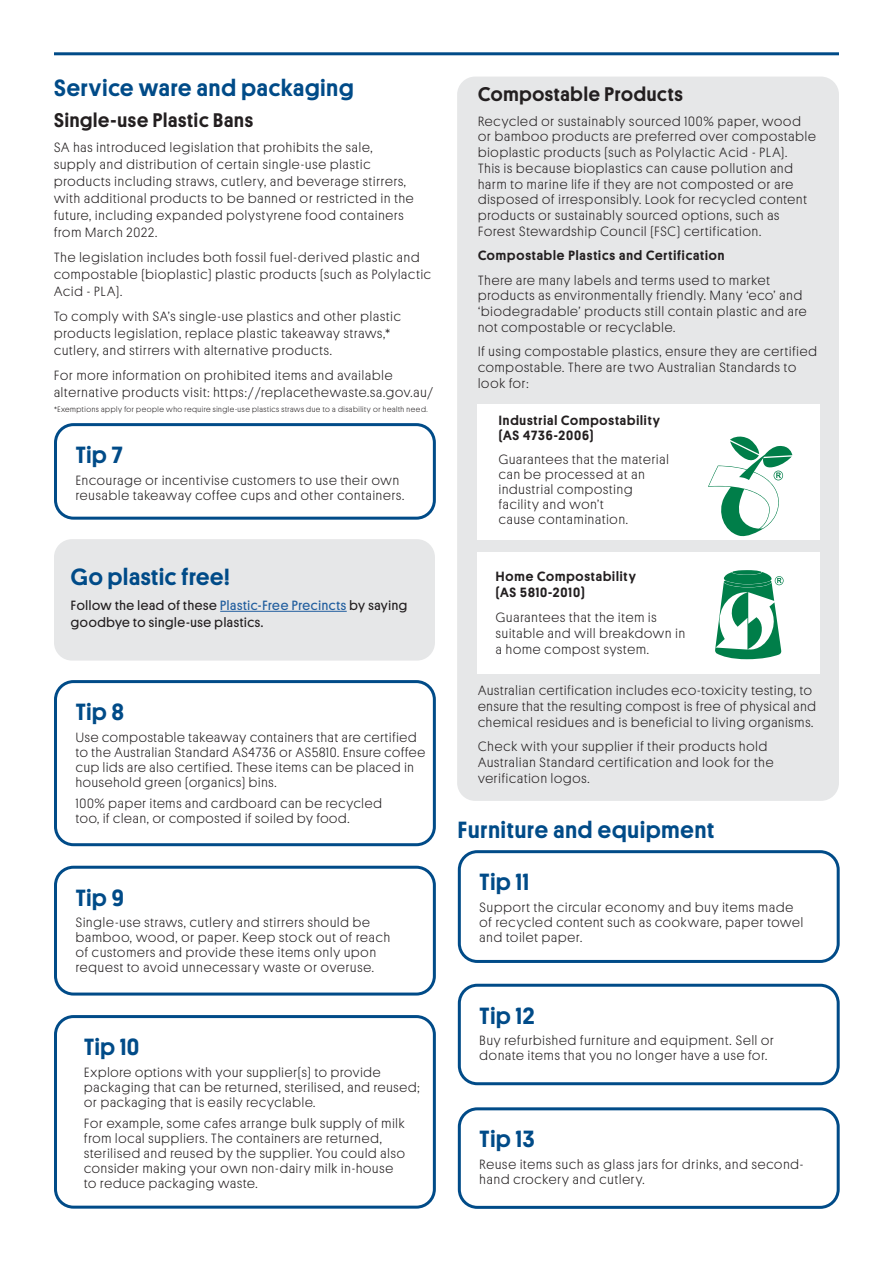
<style>
.page{position:relative;width:893px;height:1263px;background:#fff}
.page>*{position:absolute;margin:0;border:0;box-sizing:border-box;transform-origin:0 0}
.t1{font:500 23.7px "Platform";letter-spacing:.03em;color:#004b88}
.t2{font:500 19.8px "Platform";letter-spacing:.04em;color:#231f20}
.t3{font:300 13.5px/15px "Platform";letter-spacing:.07em;color:#231f20}
.t4{font:500 13.5px/15px "Platform";letter-spacing:.07em;color:#231f20}
.t5{font:13.5px/16.8px "Platform";letter-spacing:.05em;color:#231f20}
.t6{font:300 7.8px "Platform";letter-spacing:.07em;color:#231f20}
.s1{color:#215e9e}
</style>
<div class="page">
<hr style="left:54px;top:52px;width:785px;height:3px;background:#004b88">
<div style="left:54px;top:680px;width:382px;height:166px;border:3px solid #004b88;border-radius:18px"></div>
<div style="left:54px;top:866px;width:382px;height:129px;border:3px solid #004b88;border-radius:18px"></div>
<div style="left:457px;top:77px;width:382px;height:724px;background:#e6e7e8;border-radius:18px"></div>
<div style="left:54px;top:423px;width:382px;height:97px;border:3px solid #004b88;border-radius:18px"></div>
<div style="left:54px;top:1015px;width:382px;height:193px;border:3px solid #004b88;border-radius:18px"></div>
<div style="left:458px;top:850px;width:382px;height:113px;border:3px solid #004b88;border-radius:18px"></div>
<div style="left:458px;top:984px;width:382px;height:101px;border:3px solid #004b88;border-radius:18px"></div>
<div style="left:458px;top:1107px;width:382px;height:102px;border:3px solid #004b88;border-radius:18px"></div>
<div style="left:54px;top:539px;width:381px;height:122px;background:#e6e7e8;border-radius:18px"></div>
<hr style="left:220px;top:611px;width:127px;height:1px;background:#215e9e">
<div style="left:477px;top:404px;width:342px;height:136px;background:#fff"></div>
<svg style="left:708px;top:436px;width:84px;height:101px"></svg>
<div style="left:477px;top:552px;width:342px;height:121px;background:#fff"></div>
<svg style="left:715px;top:570px;width:69px;height:89px"></svg>
<h1 class="t1" style="left:54px;top:71px;width:301px">Service ware and packaging</h1>
<h2 class="t2" style="left:54px;top:106px;width:201px">Single-use Plastic Bans</h2>
<p class="t3" style="left:54px;top:138px;width:361px;line-height:16.8px">SA has introduced legislation that prohibits the sale, supply and distribution of certain single-use plastic products including straws, cutlery, and beverage stirrers, with additional products to be banned or restricted in the future, including expanded polystyrene food containers from March 2022.</p>
<p class="t3" style="left:54px;top:248px;width:379px;line-height:16.8px">The legislation includes both fossil fuel-derived plastic and compostable (bioplastic) plastic products (such as Polylactic<br>Acid - PLA).</p>
<p class="t3" style="left:54px;top:307px;width:348px;line-height:16.8px">To comply with SA’s single-use plastics and other plastic products legislation, replace plastic takeaway straws,* cutlery, and stirrers with alternative products.</p>
<p class="t3" style="left:54px;top:366px;width:381px;line-height:16.8px">For more information on prohibited items and available alternative products visit: https://replacethewaste.sa.gov.au/</p>
<p class="t6" style="left:54px;top:403px;width:375px">*Exemptions apply for people who require single-use plastics straws due to a disability or health need.</p>
<h1 class="t1" style="left:76px;top:438px;width:49px">Tip 7</h1>
<p class="t3" style="left:76px;top:472px;width:330px">Encourage or incentivise customers to use their own reusable takeaway coffee cups and other containers.</p>
<h1 class="t1" style="left:71px;top:559px;width:160px">Go plastic free!</h1>
<p class="t5" style="left:71px;top:596px;width:338px">Follow the lead of these <span class="s1">Plastic-Free Precincts</span> by saying goodbye to single-use plastics.</p>
<h1 class="t1" style="left:76px;top:695px;width:50px">Tip 8</h1>
<p class="t3" style="left:76px;top:728px;width:351px">Use compostable takeaway containers that are certified to the Australian Standard AS4736 or AS5810. Ensure coffee cup lids are also certified. These items can be placed in household green (organics) bins.</p>
<p class="t3" style="left:76px;top:795px;width:308px">100% paper items and cardboard can be recycled too, if clean, or composted if soiled by food.</p>
<h1 class="t1" style="left:76px;top:880px;width:50px">Tip 9</h1>
<p class="t3" style="left:76px;top:914px;width:316px">Single-use straws, cutlery and stirrers should be bamboo, wood, or paper. Keep stock out of reach of customers and provide these items only upon request to avoid unnecessary waste or overuse.</p>
<h1 class="t1" style="left:84px;top:1030px;width:57px">Tip 10</h1>
<p class="t3" style="left:84px;top:1063px;width:337px">Explore options with your supplier(s) to provide packaging that can be returned, sterilised, and reused; or packaging that is easily recyclable.</p>
<p class="t3" style="left:84px;top:1115px;width:322px">For example, some cafes arrange bulk supply of milk from local suppliers. The containers are returned, sterilised and reused by the supplier. You could also consider making your own non-dairy milk in-house to reduce packaging waste.</p>
<h2 class="t2" style="left:478px;top:80px;width:206px">Compostable Products</h2>
<p class="t3" style="left:478px;top:112px;width:339px;line-height:15.8px">Recycled or sustainably sourced 100% paper, wood or bamboo products are preferred over compostable bioplastic products (such as Polylactic Acid - PLA).<br>This is because bioplastics can cause pollution and harm to marine life if they are not composted or are disposed of irresponsibly. Look for recycled content products or sustainably sourced options, such as Forest Stewardship Council (FSC) certification.</p>
<p class="t4" style="left:478px;top:247px;width:248px">Compostable Plastics and Certification</p>
<p class="t3" style="left:478px;top:271px;width:330px;line-height:15.8px">There are many labels and terms used to market products as environmentally friendly. Many ‘eco’ and ‘biodegradable’ products still contain plastic and are not compostable or recyclable.</p>
<p class="t3" style="left:478px;top:343px;width:340px;line-height:15.8px">If using compostable plastics, ensure they are certified compostable. There are two Australian Standards to look for:</p>
<p class="t4" style="left:499px;top:412px;width:163px">Industrial Compostability (AS 4736-2006)</p>
<p class="t3" style="left:499px;top:451px;width:172px">Guarantees that the material can be processed at an industrial composting facility and won’t<br>cause contamination.</p>
<p class="t4" style="left:496px;top:568px;width:142px;line-height:16px">Home Compostability (AS 5810-2010)</p>
<p class="t3" style="left:496px;top:608px;width:191px;line-height:16px">Guarantees that the item is suitable and will breakdown in a home compost system.</p>
<p class="t3" style="left:478px;top:682px;width:339px;line-height:15.8px">Australian certification includes eco-toxicity testing, to ensure that the resulting compost is free of physical and chemical residues and is beneficial to living organisms.</p>
<p class="t3" style="left:478px;top:738px;width:297px;line-height:15.8px">Check with your supplier if their products hold<br>Australian Standard certification and look for the verification logos.</p>
<h1 class="t1" style="left:458px;top:812px;width:258px">Furniture and equipment</h1>
<h1 class="t1" style="left:480px;top:865px;width:51px">Tip 11</h1>
<p class="t3" style="left:480px;top:899px;width:325px">Support the circular economy and buy items made of recycled content such as cookware, paper towel and toilet paper.</p>
<h1 class="t1" style="left:480px;top:998px;width:56px">Tip 12</h1>
<p class="t3" style="left:480px;top:1032px;width:296px">Buy refurbished furniture and equipment. Sell or donate items that you no longer have a use for.</p>
<h1 class="t1" style="left:480px;top:1122px;width:56px">Tip 13</h1>
<p class="t3" style="left:480px;top:1156px;width:325px">Reuse items such as glass jars for drinks, and second&shy;hand crockery and cutlery.</p>
</div>
